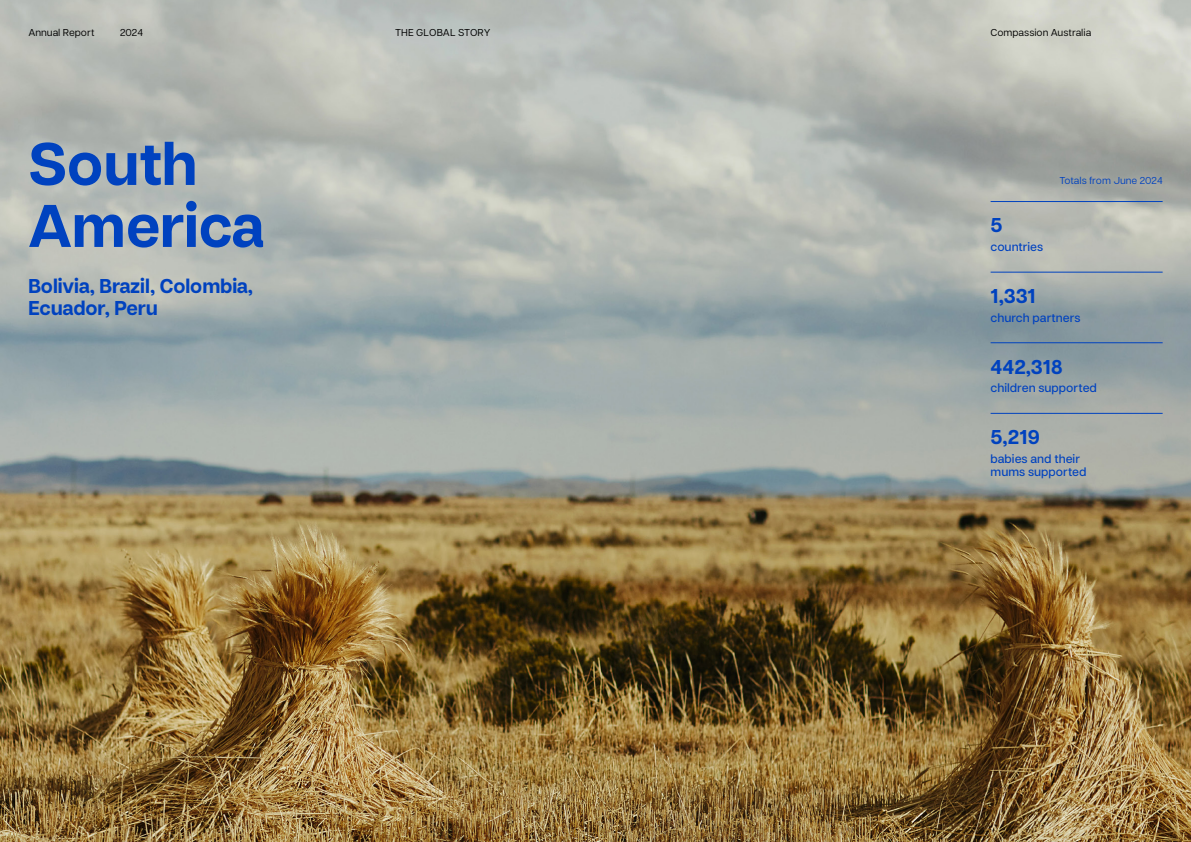
<style>
.page{position:relative;width:1191px;height:842px;background:#fff}
.page>*{position:absolute;margin:0;border:0;box-sizing:border-box;transform-origin:0 0}
.t1{font:700 60px/62px "Neighbour Sans";color:#0042bf}
.t2{font:700 20px/22px "Neighbour Sans";color:#0042bf}
.t3{font:500 12px/13px "Neighbour Sans";color:#0042bf}
.t4{font:10px "Neighbour Sans";color:#000}
.t5{font:10px "Neighbour Sans";color:#0042bf}
</style>
<div class="page">
<img style="left:0;top:0;width:1191px;height:842px">
<hr style="left:990px;top:201px;width:172px;height:1px;background:#0042bf">
<hr style="left:990px;top:272px;width:172px;height:1px;background:#0042bf">
<hr style="left:990px;top:342px;width:172px;height:1px;background:#0042bf">
<hr style="left:990px;top:413px;width:172px;height:1px;background:#0042bf">
<p class="t4" style="left:28px;top:25px;width:68px">Annual Report</p>
<p class="t4" style="left:120px;top:25px;width:24px">2024</p>
<p class="t4" style="left:395px;top:25px;width:97px">THE GLOBAL STORY</p>
<p class="t4" style="left:990px;top:25px;width:102px">Compassion Australia</p>
<h1 class="t1" style="left:28px;top:131px;width:237px">South<br>America</h1>
<h2 class="t2" style="left:28px;top:274px;width:226px">Bolivia, Brazil, Colombia,<br>Ecuador, Peru</h2>
<p class="t5" style="left:1059px;top:174px;width:105px">Totals from June 2024</p>
<h2 class="t2" style="left:990px;top:214px;width:13px">5</h2>
<p class="t3" style="left:990px;top:240px;width:54px">countries</p>
<h2 class="t2" style="left:990px;top:284px;width:47px">1,331</h2>
<p class="t3" style="left:990px;top:310px;width:91px">church partners</p>
<h2 class="t2" style="left:990px;top:355px;width:73px">442,318</h2>
<p class="t3" style="left:990px;top:381px;width:108px">children supported</p>
<h2 class="t2" style="left:990px;top:426px;width:51px">5,219</h2>
<p class="t3" style="left:990px;top:452px;width:97px">babies and their mums supported</p>
</div>
